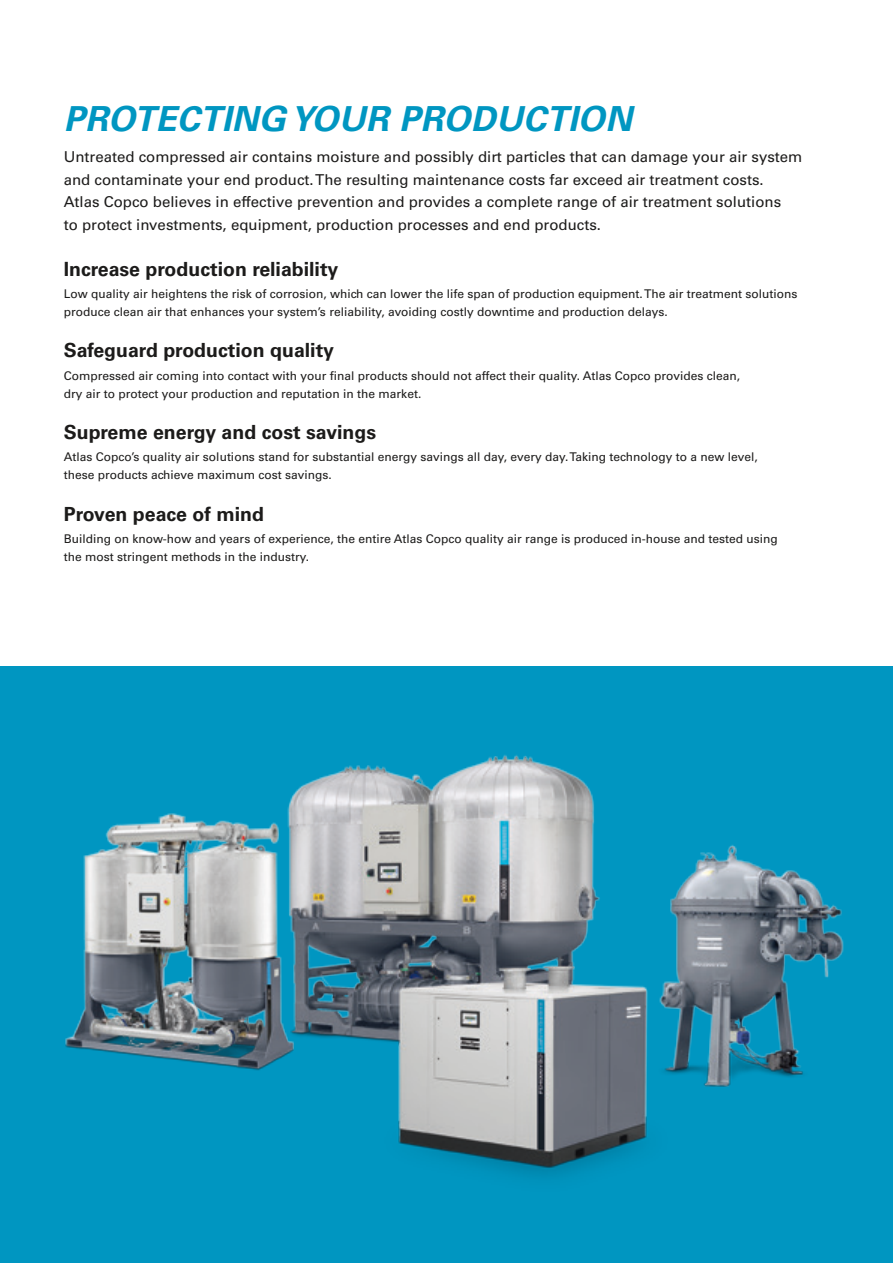
<style>
.page{position:relative;width:893px;height:1263px;background:#fff}
.page>*{position:absolute;margin:0;border:0;box-sizing:border-box;transform-origin:0 0}
.t1{font:italic 700 34.5px "Univers LT Std";letter-spacing:.01em;color:#0096c1}
.t2{font:700 19.5px "Univers LT Std";color:#1c1b1a}
.t3{font:15px/22.5px "Univers LT Std";color:#1c1b1a}
.t4{font:12px/18px "Univers LT Std";color:#1c1b1a}
</style>
<div class="page">
<div style="left:0;top:666px;width:893px;height:597px;background:#0096c1"></div>
<img style="left:65px;top:755px;width:779px;height:422px">
<h1 class="t1" style="left:64px;top:99px;width:570px">PROTECTING YOUR PRODUCTION</h1>
<p class="t3" style="left:64px;top:146px;width:740px">Untreated compressed air contains moisture and possibly dirt particles that can damage your air system and contaminate your end product. The resulting maintenance costs far exceed air treatment costs.<br>Atlas Copco believes in effective prevention and provides a complete range of air treatment solutions<br>to protect investments, equipment, production processes and end products.</p>
<h2 class="t2" style="left:64px;top:257px;width:276px">Increase production reliability</h2>
<p class="t4" style="left:64px;top:285px;width:735px">Low quality air heightens the risk of corrosion, which can lower the life span of production equipment. The air treatment solutions produce clean air that enhances your system’s reliability, avoiding costly downtime and production delays.</p>
<h2 class="t2" style="left:64px;top:339px;width:272px">Safeguard production quality</h2>
<p class="t4" style="left:64px;top:366px;width:678px">Compressed air coming into contact with your final products should not affect their quality. Atlas Copco provides clean, dry air to protect your production and reputation in the market.</p>
<h2 class="t2" style="left:64px;top:421px;width:314px">Supreme energy and cost savings</h2>
<p class="t4" style="left:64px;top:448px;width:695px">Atlas Copco’s quality air solutions stand for substantial energy savings all day, every day. Taking technology to a new level, these products achieve maximum cost savings.</p>
<h2 class="t2" style="left:64px;top:502px;width:202px">Proven peace of mind</h2>
<p class="t4" style="left:64px;top:530px;width:716px">Building on know-how and years of experience, the entire Atlas Copco quality air range is produced in-house and tested using the most stringent methods in the industry.</p>
</div>
